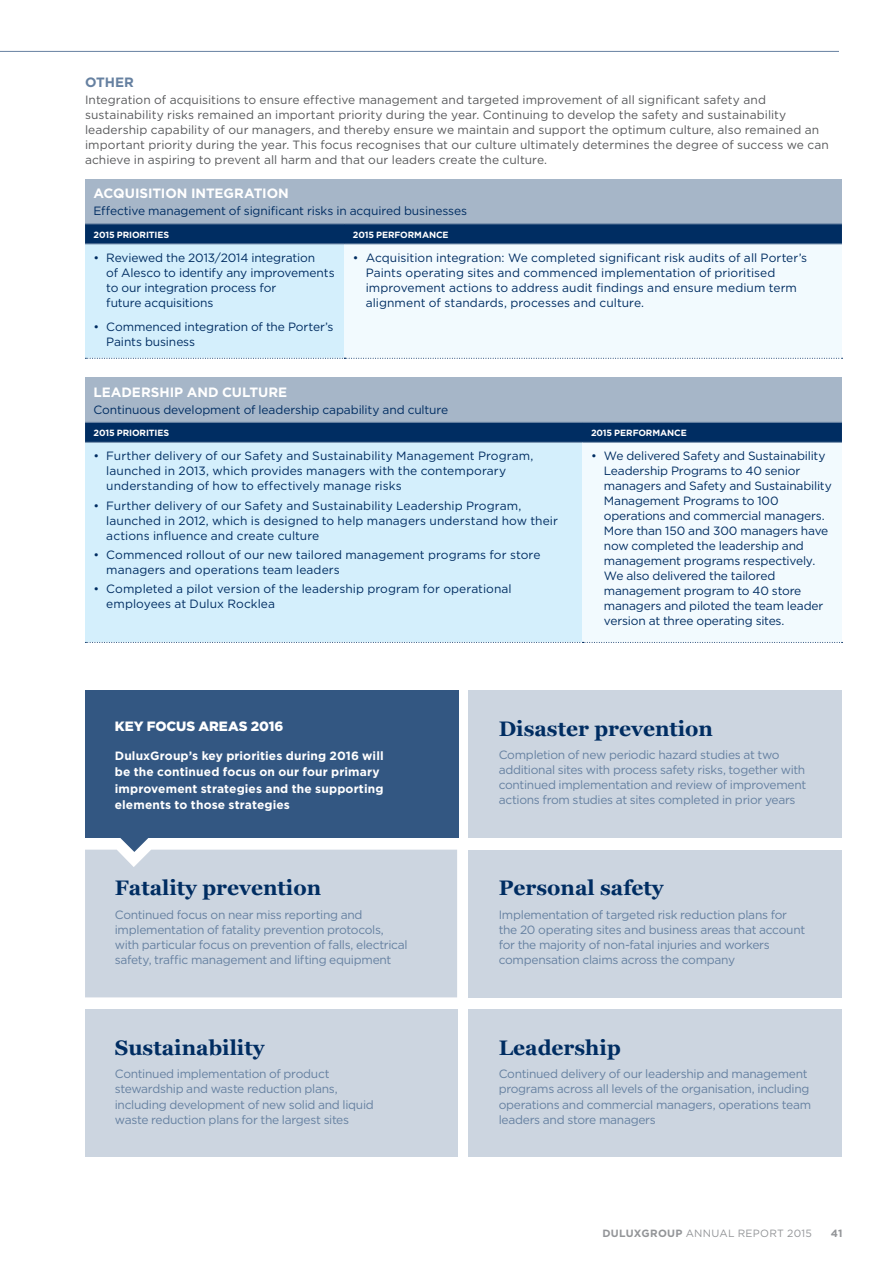
<style>
.page{position:relative;width:893px;height:1263px;background:#fff}
.page>*{position:absolute;margin:0;border:0;box-sizing:border-box;transform-origin:0 0}
.t1{font:700 21px "Georgia";color:#002d62}
._03_heading_lvl_3{font:700 13.5px "Gotham";letter-spacing:-.005em;color:#fff}
._04_Heading_3{font:900 13.5px "Gotham";color:#fff}
._04_Heading_3-2{font:700 13.5px "Gotham";letter-spacing:-.005em;color:#6681a1}
._05_body_text{font:12px/15px "Gotham";letter-spacing:-.005em;color:#002d62}
._12_table_body{font:12px/15px "Gotham";letter-spacing:-.025em;color:#6681a1}
._05_body_text-2{font:12px/15px "Gotham";letter-spacing:.005em;color:#58595b}
._05_body_text-3{font:700 12px/16.5px "Gotham";letter-spacing:.01em;color:#fff}
._03_heading_lvl_3-2{font:12px "Gotham";letter-spacing:-.01em;color:#002d62}
.t2{font:10.5px "Gotham";letter-spacing:.025em;color:#939598}
.t3{font:700 10.5px "Gotham";color:#939598}
._11_table_heading{font:700 9px "Gotham";letter-spacing:-.01em;color:#fff}
.s1{font-weight:700}
</style>
<div class="page">
<svg style="left:0;top:51px;width:839px;height:1px"></svg>
<div style="left:85px;top:690px;width:373px;height:148px;background:#335782"></div>
<div style="left:85px;top:850px;width:372px;height:147px;background:#ccd5e0"></div>
<div style="left:85px;top:1009px;width:372px;height:148px;background:#ccd5e0"></div>
<div style="left:469px;top:850px;width:373px;height:147px;background:#ccd5e0"></div>
<div style="left:469px;top:690px;width:373px;height:148px;background:#ccd5e0"></div>
<div style="left:469px;top:1009px;width:373px;height:148px;background:#ccd5e0"></div>
<svg style="left:115px;top:838px;width:39px;height:14px"></svg>
<div style="left:85px;top:179px;width:757px;height:45px;background:#a6b6c8"></div>
<div style="left:85px;top:225px;width:757px;height:18px;background:#002d62"></div>
<div style="left:85px;top:244px;width:259px;height:114px;background:#d4effc"></div>
<div style="left:344px;top:244px;width:498px;height:114px;background:#f2fafe"></div>
<svg style="left:85px;top:358px;width:758px;height:1px"></svg>
<hr style="left:85px;top:243px;width:259px;height:1px;background:#6681a1">
<hr style="left:344px;top:243px;width:498px;height:1px;background:#6681a1">
<hr style="left:85px;top:224px;width:259px;height:1px;background:#6681a1">
<hr style="left:344px;top:224px;width:498px;height:1px;background:#6681a1">
<div style="left:85px;top:377px;width:757px;height:45px;background:#a6b6c8"></div>
<div style="left:85px;top:423px;width:757px;height:19px;background:#002d62"></div>
<div style="left:85px;top:442px;width:498px;height:200px;background:#d4effc"></div>
<div style="left:583px;top:442px;width:259px;height:200px;background:#f2fafe"></div>
<svg style="left:85px;top:642px;width:758px;height:1px"></svg>
<hr style="left:85px;top:442px;width:498px;height:1px;background:#6681a1">
<hr style="left:583px;top:442px;width:259px;height:1px;background:#6681a1">
<hr style="left:85px;top:422px;width:498px;height:1px;background:#6681a1">
<hr style="left:583px;top:422px;width:259px;height:1px;background:#6681a1">
<p class="_04_Heading_3-2" style="left:85px;top:74px;width:50px">OTHER</p>
<p class="_05_body_text-2" style="left:85px;top:93px;width:745px">Integration of acquisitions to ensure effective management and targeted improvement of all significant safety and sustainability risks remained an important priority during the year. Continuing to develop the safety and sustainability leadership capability of our managers, and thereby ensure we maintain and support the optimum culture, also remained an important priority during the year. This focus recognises that our culture ultimately determines the degree of success we can achieve in aspiring to prevent all harm and that our leaders create the culture.</p>
<p class="_03_heading_lvl_3" style="left:94px;top:185px;width:197px">ACQUISITION INTEGRATION</p>
<p class="_03_heading_lvl_3-2" style="left:94px;top:204px;width:375px">Effective management of significant risks in acquired businesses</p>
<p class="_11_table_heading" style="left:94px;top:229px;width:77px">2015 PRIORITIES</p>
<p class="_11_table_heading" style="left:353px;top:229px;width:97px">2015 PERFORMANCE</p>
<p class="_05_body_text" style="left:106px;top:250px;width:230px;text-indent:-13px">• Reviewed the 2013/2014 integration<br>of Alesco to identify any improvements to our integration process for<br>future acquisitions</p>
<p class="_05_body_text" style="left:106px;top:319px;width:229px;text-indent:-13px">• Commenced integration of the Porter’s<br>Paints business</p>
<p class="_05_body_text" style="left:366px;top:250px;width:443px;text-indent:-13px">• Acquisition integration: We completed significant risk audits of all Porter’s Paints operating sites and commenced implementation of prioritised improvement actions to address audit findings and ensure medium term alignment of standards, processes and culture.</p>
<p class="_03_heading_lvl_3" style="left:94px;top:384px;width:195px">LEADERSHIP AND CULTURE</p>
<p class="_03_heading_lvl_3-2" style="left:94px;top:402px;width:356px">Continuous development of leadership capability and culture</p>
<p class="_11_table_heading" style="left:94px;top:427px;width:77px">2015 PRIORITIES</p>
<p class="_11_table_heading" style="left:591px;top:427px;width:97px">2015 PERFORMANCE</p>
<p class="_05_body_text" style="left:106px;top:449px;width:429px;text-indent:-13px">• Further delivery of our Safety and Sustainability Management Program, launched in 2013, which provides managers with the contemporary understanding of how to effectively manage risks</p>
<p class="_05_body_text" style="left:106px;top:498px;width:453px;text-indent:-13px">• Further delivery of our Safety and Sustainability Leadership Program, launched in 2012, which is designed to help managers understand how their actions influence and create culture</p>
<p class="_05_body_text" style="left:106px;top:547px;width:436px;text-indent:-13px">• Commenced rollout of our new tailored management programs for store managers and operations team leaders</p>
<p class="_05_body_text" style="left:106px;top:581px;width:407px;text-indent:-13px">• Completed a pilot version of the leadership program for operational employees at Dulux Rocklea</p>
<p class="_05_body_text" style="left:604px;top:449px;width:229px;text-indent:-13px">• We delivered Safety and Sustainability Leadership Programs to 40 senior managers and Safety and Sustainability Management Programs to 100 operations and commercial managers.<br>More than 150 and 300 managers have now completed the leadership and management programs respectively.<br>We also delivered the tailored management program to 40 store managers and piloted the team leader version at three operating sites.</p>
<p class="_04_Heading_3" style="left:115px;top:717px;width:170px">KEY FOCUS AREAS 2016</p>
<p class="_05_body_text-3" style="left:115px;top:747px;width:270px">DuluxGroup’s key priorities during 2016 will be the continued focus on our four primary improvement strategies and the supporting elements to those strategies</p>
<p class="t1" style="left:115px;top:872px;width:208px">Fatality prevention</p>
<p class="_12_table_body" style="left:115px;top:907px;width:294px">Continued focus on near miss reporting and implementation of fatality prevention protocols, with particular focus on prevention of falls, electrical safety, traffic management and lifting equipment</p>
<p class="t1" style="left:115px;top:1032px;width:151px">Sustainability</p>
<p class="_12_table_body" style="left:115px;top:1067px;width:260px">Continued implementation of product stewardship and waste reduction plans, including development of new solid and liquid waste reduction plans for the largest sites</p>
<p class="t1" style="left:499px;top:712px;width:216px">Disaster prevention</p>
<p class="_12_table_body" style="left:499px;top:747px;width:309px">Completion of new periodic hazard studies at two additional sites with process safety risks, together with continued implementation and review of improvement actions from studies at sites completed in prior years</p>
<p class="t1" style="left:499px;top:872px;width:167px">Personal safety</p>
<p class="_12_table_body" style="left:499px;top:907px;width:308px">Implementation of targeted risk reduction plans for the 20 operating sites and business areas that account for the majority of non-fatal injuries and workers compensation claims across the company</p>
<p class="t1" style="left:499px;top:1032px;width:124px">Leadership</p>
<p class="_12_table_body" style="left:499px;top:1067px;width:314px">Continued delivery of our leadership and management programs across all levels of the organisation, including operations and commercial managers, operations team leaders and store managers</p>
<p class="t2" style="left:602px;top:1227px;width:211px"><span class="s1">DULUXGROUP</span> ANNUAL REPORT 2015</p>
<p class="t3" style="left:831px;top:1227px;width:13px">41</p>
</div>
